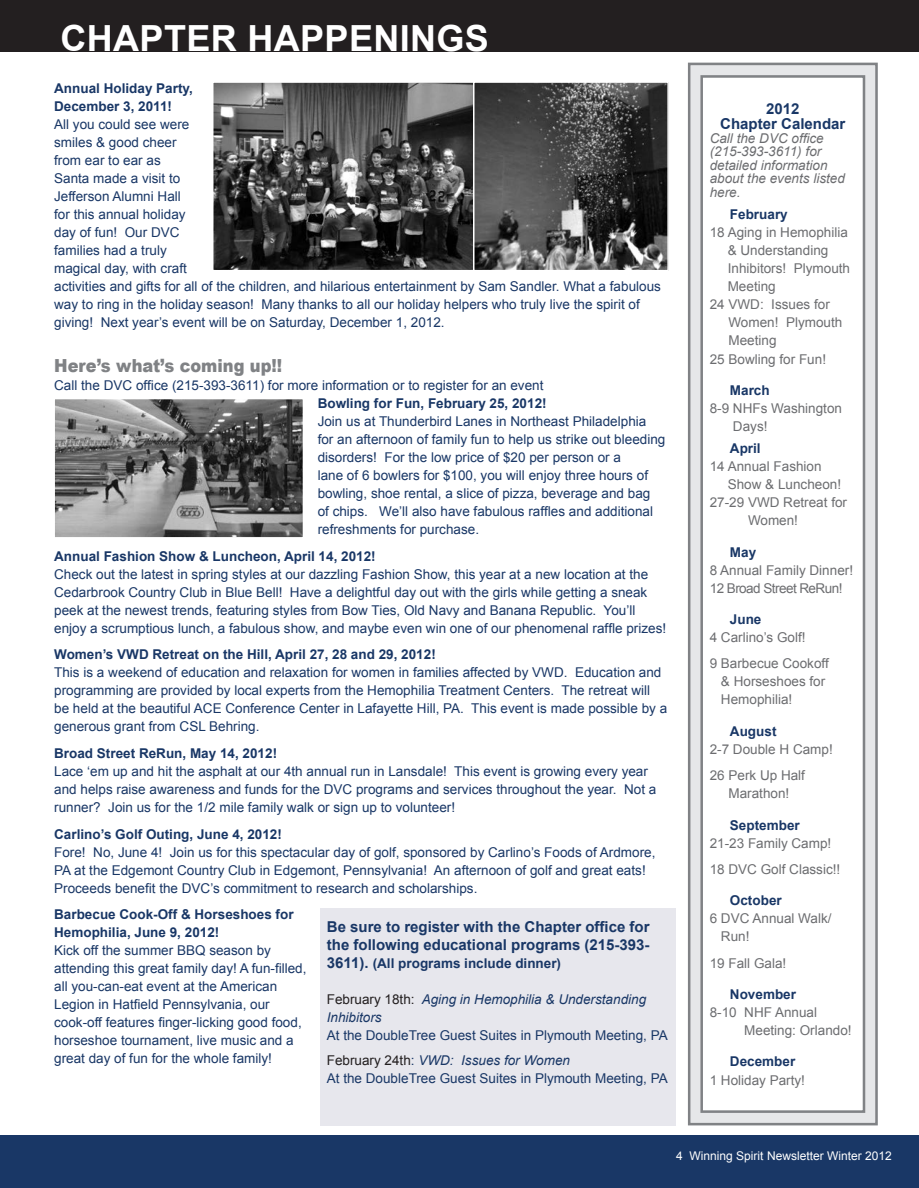
<style>
.page{position:relative;width:919px;height:1188px;background:#fff}
.page>*{position:absolute;margin:0;border:0;box-sizing:border-box;transform-origin:0 0}
.t1{font:700 36px "Arial";letter-spacing:.01em;color:#fff}
.t2{font:900 18px "Arial";color:#808285;scale:.9 1}
.t3{font:700 15px/15px "Arial";color:#193766;text-align:center}
.t4{font:13.5px/18px "Arial";color:#193766}
.t5{font:13.5px/18px "Arial";color:#6c6d70}
.t6{font:700 13.5px/18px "Arial";color:#193766}
.t7{font:italic 13.5px/13.5px "Arial";color:#6c6d70}
.t8{font:italic 13.5px/18px "Arial";color:#193766}
.t9{font:12px "Arial";color:#fff}
.s1{font-size:15px}
.s2{font-style:normal;color:#231f20}
.s3{color:#231f20}
.s4{font-style:italic}
</style>
<div class="page">
<div style="left:0;top:0;width:918px;height:51px;background:#231f20"></div>
<div style="left:0;top:1134px;width:918px;height:53px;background:#193766"></div>
<svg style="left:688px;top:62px;width:190px;height:1064px"></svg>
<div style="left:700px;top:75px;width:165px;height:1037px;border:3px solid #808285"></div>
<div style="left:320px;top:907px;width:355px;height:218px;background:#e7e7ed"></div>
<img style="left:56px;top:401px;width:245px;height:134px">
<div style="left:53px;top:398px;width:251px;height:140px;border:2px solid #fff"></div>
<img style="left:215px;top:84px;width:450px;height:184px">
<div style="left:212px;top:81px;width:263px;height:190px;border:2px solid #fff"></div>
<div style="left:473px;top:81px;width:195px;height:190px;border:2px solid #fff"></div>
<h1 class="t1" style="left:60px;top:15px;width:430px">CHAPTER HAPPENiNGS</h1>
<p class="t6" style="left:54px;top:79px;width:140px">Annual Holiday Party,<br>December 3, 2011!</p>
<p class="t4" style="left:54px;top:115px;width:608px">All you could see were<br>smiles &amp; good cheer<br>from ear to ear as<br>Santa made a visit to<br>Jefferson Alumni Hall<br>for this annual holiday<br>day of fun! Our DVC<br>families had a truly<br>magical day, with craft<br>activities and gifts for all of the children, and hilarious entertainment by Sam Sandler. What a fabulous way to ring in the holiday season! Many thanks to all our holiday helpers who truly live the spirit of giving! Next year’s event will be on Saturday, December 1, 2012.</p>
<h2 class="t2" style="left:54px;top:352px;width:255px">Here’s what’s coming up!!</h2>
<p class="t4" style="left:54px;top:376px;width:490px">Call the DVC office (215-393-3611) for more information or to register for an event</p>
<p class="t6" style="left:317px;top:394px;width:230px">Bowling for Fun, February 25, 2012!</p>
<p class="t4" style="left:317px;top:412px;width:349px">Join us at Thunderbird Lanes in Northeast Philadelphia for an afternoon of family fun to help us strike out bleeding disorders! For the low price of $20 per person or a<br>lane of 6 bowlers for $100, you will enjoy three hours of bowling, shoe rental, a slice of pizza, beverage and bag<br>of chips. We’ll also have fabulous raffles and additional refreshments for purchase.</p>
<p class="t6" style="left:54px;top:547px;width:323px">Annual Fashion Show &amp; Luncheon, April 14, 2012!</p>
<p class="t4" style="left:54px;top:565px;width:613px">Check out the latest in spring styles at our dazzling Fashion Show, this year at a new location at the Cedarbrook Country Club in Blue Bell! Have a delightful day out with the girls while getting a sneak peek at the newest trends, featuring styles from Bow Ties, Old Navy and Banana Republic. You’ll enjoy a scrumptious lunch, a fabulous show, and maybe even win one of our phenomenal raffle prizes!</p>
<p class="t6" style="left:54px;top:646px;width:383px">Women’s VWD Retreat on the Hill, April 27, 28 and 29, 2012!</p>
<p class="t4" style="left:54px;top:663px;width:614px">This is a weekend of education and relaxation for women in families affected by VWD. Education and programming are provided by local experts from the Hemophilia Treatment Centers. The retreat will be held at the beautiful ACE Conference Center in Lafayette Hill, PA. This event is made possible by a generous grant from CSL Behring.</p>
<p class="t6" style="left:54px;top:744px;width:224px">Broad Street ReRun, May 14, 2012!</p>
<p class="t4" style="left:54px;top:762px;width:603px">Lace ‘em up and hit the asphalt at our 4th annual run in Lansdale! This event is growing every year and helps raise awareness and funds for the DVC programs and services throughout the year. Not a runner? Join us for the 1/2 mile family walk or sign up to volunteer!</p>
<p class="t6" style="left:54px;top:825px;width:229px">Carlino’s Golf outing, June 4, 2012!</p>
<p class="t4" style="left:54px;top:842px;width:602px">Fore! No, June 4! Join us for this spectacular day of golf, sponsored by Carlino’s Foods of Ardmore,<br>PA at the Edgemont Country Club in Edgemont, Pennsylvania! An afternoon of golf and great eats!<br>Proceeds benefit the DVC’s commitment to research and scholarships.</p>
<p class="t6" style="left:54px;top:905px;width:241px">Barbecue Cook-off &amp; Horseshoes for<br>Hemophilia, June 9, 2012!</p>
<p class="t4" style="left:54px;top:941px;width:254px">Kick off the summer BBQ season by attending this great family day! A fun-filled, all you-can-eat event at the American Legion in Hatfield Pennsylvania, our cook-off features finger-licking good food, horseshoe tournament, live music and a great day of fun for the whole family!</p>
<p class="t3" style="left:327px;top:918px;width:324px;line-height:18px;text-align:left">Be sure to register with the Chapter office for the following educational programs (215-393-</p>
<p class="t6" style="left:327px;top:955px;width:236px"><span class="s1">3611).</span> (All programs include dinner)</p>
<p class="t8" style="left:327px;top:990px;width:321px"><span class="s2">February 18th:</span> Aging in Hemophilia &amp; Understanding<br>Inhibitors</p>
<p class="t4" style="left:327px;top:1023px;width:342px;line-height:24.8px">At the DoubleTree Guest Suites in Plymouth Meeting, PA<br><span class="s3">February 24th</span>: <span class="s4">VWD: Issues for Women</span></p>
<p class="t4" style="left:327px;top:1069px;width:342px">At the DoubleTree Guest Suites in Plymouth Meeting, PA</p>
<p class="t3" style="left:720px;top:102px;width:127px">2012<br>Chapter Calendar</p>
<p class="t7" style="left:709px;top:131px;width:137px">Call the DVC office (215-393-3611) for detailed information about the events listed here.</p>
<p class="t6" style="left:729px;top:206px;width:59px">February</p>
<p class="t5" style="left:709px;top:224px;width:140px">18 Aging in Hemophilia</p>
<p class="t5" style="left:727px;top:242px;width:102px">&amp; Understanding</p>
<p class="t5" style="left:727px;top:260px;width:124px">Inhibitors! Plymouth</p>
<p class="t5" style="left:727px;top:278px;width:50px">Meeting</p>
<p class="t5" style="left:709px;top:296px;width:122px">24 VWD: Issues for</p>
<p class="t5" style="left:728px;top:314px;width:115px">Women! Plymouth</p>
<p class="t5" style="left:728px;top:332px;width:50px">Meeting</p>
<p class="t5" style="left:709px;top:350px;width:118px">25 Bowling for Fun!</p>
<p class="t6" style="left:729px;top:381px;width:41px">March</p>
<p class="t5" style="left:732px;top:399px;width:111px;text-indent:-23px">8-9 NHFs Washington<br>Days!</p>
<p class="t6" style="left:729px;top:440px;width:32px">April</p>
<p class="t5" style="left:709px;top:457px;width:113px">14 Annual Fashion</p>
<p class="t5" style="left:727px;top:475px;width:115px">Show &amp; Luncheon!</p>
<p class="t5" style="left:709px;top:493px;width:139px">27-29 VWD Retreat for</p>
<p class="t5" style="left:747px;top:511px;width:52px">Women!</p>
<p class="t6" style="left:729px;top:543px;width:28px">May</p>
<p class="t5" style="left:709px;top:561px;width:145px">8 Annual Family Dinner!<br>12 Broad Street ReRun!</p>
<p class="t6" style="left:729px;top:610px;width:33px">June</p>
<p class="t5" style="left:709px;top:623px;width:121px;line-height:26.7px">4 Carlino’s Golf!<br>9 Barbecue Cookoff</p>
<p class="t5" style="left:720px;top:672px;width:106px">&amp; Horseshoes for<br>Hemophilia!</p>
<p class="t6" style="left:729px;top:722px;width:48px">August</p>
<p class="t5" style="left:709px;top:735px;width:125px;line-height:26.7px">2-7 Double H Camp!<br>26 Perk Up Half</p>
<p class="t5" style="left:728px;top:784px;width:62px">Marathon!</p>
<p class="t6" style="left:729px;top:816px;width:71px">September</p>
<p class="t5" style="left:709px;top:829px;width:132px;line-height:26.7px">21-23 Family Camp!<br>18 DVC Golf Classic!!</p>
<p class="t6" style="left:729px;top:892px;width:53px">october</p>
<p class="t5" style="left:720px;top:909px;width:112px;text-indent:-11px">6 DVC Annual Walk/<br>Run!</p>
<p class="t5" style="left:709px;top:954px;width:78px">19 Fall Gala!</p>
<p class="t6" style="left:729px;top:985px;width:68px">November</p>
<p class="t5" style="left:744px;top:1003px;width:109px;text-indent:-35px">8-10 NHF Annual<br>Meeting: Orlando!</p>
<p class="t6" style="left:729px;top:1053px;width:67px">December</p>
<p class="t5" style="left:709px;top:1070px;width:97px">1 Holiday Party!</p>
<p class="t9" style="left:676px;top:1147px;width:217px">4 Winning Spirit Newsletter Winter 2012</p>
</div>
